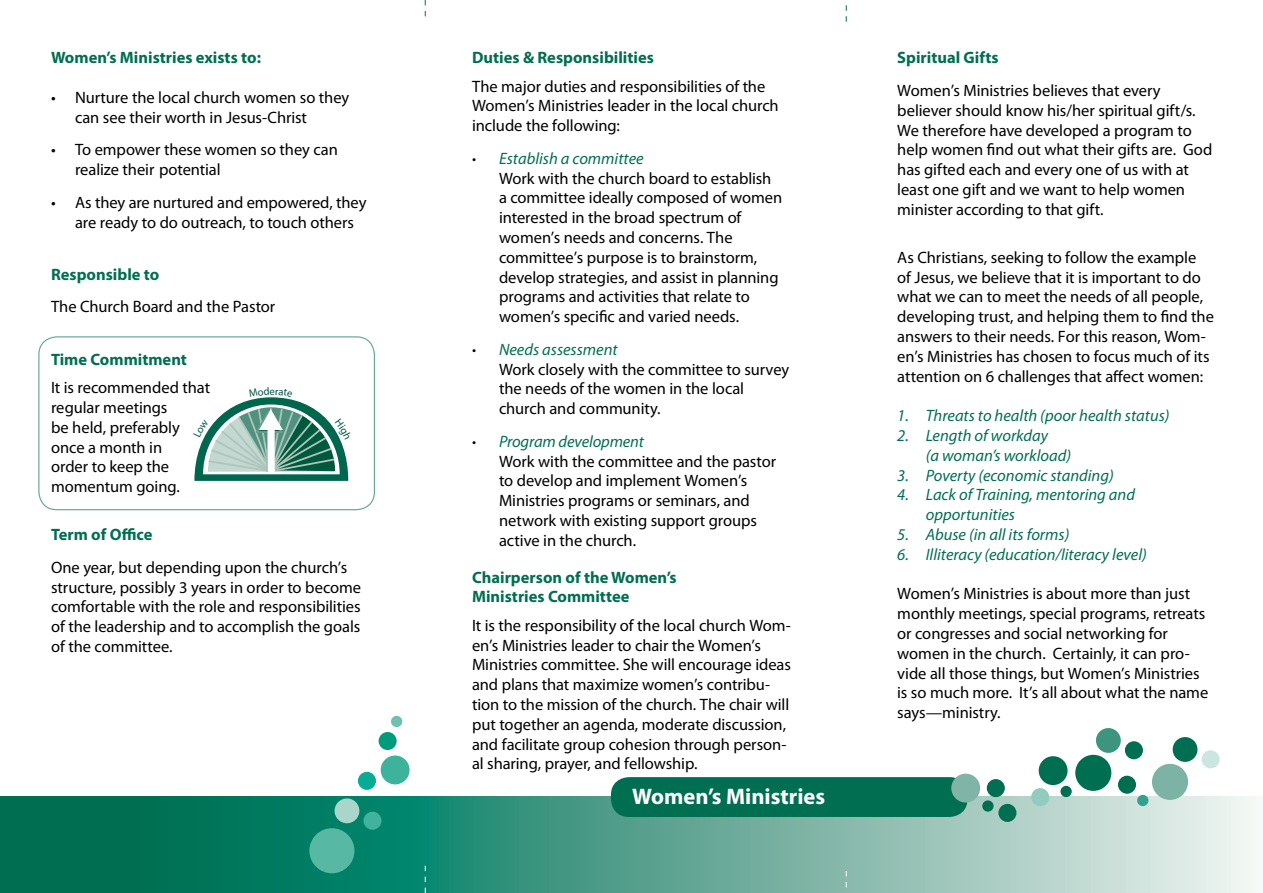
<style>
.page{position:relative;width:1263px;height:893px;background:#fff}
.page>*{position:absolute;margin:0;border:0;box-sizing:border-box;transform-origin:0 0}
.t1{font:700 22.5px "Myriad Pro";color:#fff}
.t2{font:16.5px/19.8px "Myriad Pro";letter-spacing:-.005em;color:#000}
.t3{font:italic 16.5px/19.8px "Myriad Pro";color:#006f51}
.t4{font:700 16.5px/19.8px "Myriad Pro";color:#006f51}
.t5{font:10.65px "Myriad";color:#005747}
.s1{font-weight:300}
.s2{font-style:italic;color:#006f51}
</style>
<div class="page">
<svg style="left:0;top:796px;width:1256px;height:97px;background:#57a390"></svg>
<div style="left:611px;top:777px;width:356px;height:40px;background:#006f51;border-radius:18px"></div>
<div style="left:1039px;top:756px;width:28px;height:29px;background:#006f51;border-radius:50%"></div>
<div style="left:1075px;top:755px;width:36px;height:36px;background:#006f51;border-radius:50%"></div>
<div style="left:1096px;top:728px;width:25px;height:25px;background:#3d9580;border-radius:50%"></div>
<div style="left:1125px;top:741px;width:18px;height:18px;background:#006f51;border-radius:50%"></div>
<div style="left:998px;top:804px;width:18px;height:18px;background:#006f51;border-radius:50%"></div>
<div style="left:1031px;top:788px;width:18px;height:18px;background:#92ccbf;border-radius:50%"></div>
<div style="left:1060px;top:786px;width:12px;height:11px;background:#006f51;border-radius:50%"></div>
<div style="left:951px;top:774px;width:29px;height:28px;background:#7fb4a6;border-radius:50%"></div>
<div style="left:1152px;top:764px;width:36px;height:36px;background:#7cb3a4;border-radius:50%"></div>
<div style="left:1173px;top:737px;width:24px;height:25px;background:#006f51;border-radius:50%"></div>
<svg style="left:1201px;top:750px;width:19px;height:18px"></svg>
<div style="left:987px;top:779px;width:18px;height:18px;background:#006f51;border-radius:50%"></div>
<div style="left:1118px;top:776px;width:18px;height:18px;background:#006f51;border-radius:50%"></div>
<div style="left:1137px;top:795px;width:11px;height:11px;background:#32a18f;border-radius:50%"></div>
<div style="left:982px;top:800px;width:11px;height:12px;background:#006f51;border-radius:50%"></div>
<div style="left:381px;top:755px;width:29px;height:29px;background:#3db29c;border-radius:50%"></div>
<div style="left:309px;top:828px;width:45px;height:45px;background:#57b8a4;border-radius:50%"></div>
<div style="left:335px;top:798px;width:24px;height:25px;background:#a9d6cb;border-radius:50%"></div>
<div style="left:363px;top:812px;width:19px;height:18px;background:#41b39d;border-radius:50%"></div>
<div style="left:358px;top:772px;width:18px;height:18px;background:#06ac94;border-radius:50%"></div>
<div style="left:379px;top:732px;width:18px;height:18px;background:#009b7a;border-radius:50%"></div>
<div style="left:391px;top:716px;width:11px;height:11px;background:#6fc0ae;border-radius:50%"></div>
<svg style="left:425px;top:0;width:1px;height:16px"></svg>
<svg style="left:846px;top:5px;width:1px;height:17px"></svg>
<svg style="left:425px;top:866px;width:1px;height:27px"></svg>
<svg style="left:846px;top:871px;width:1px;height:22px"></svg>
<div style="left:38px;top:336px;width:337px;height:174px;border:1px solid #67a896;border-radius:18px"></div>
<svg style="left:194px;top:397px;width:155px;height:84px"></svg>
<p class="t4" style="left:51px;top:47px;width:211px">Women’s Ministries exists to:</p>
<p class="t2" style="left:75px;top:87px;width:276px;text-indent:-24px">• Nurture the local church women so they can see their worth in Jesus-Christ</p>
<p class="t2" style="left:75px;top:140px;width:264px;text-indent:-24px">• To empower these women so they can realize their potential</p>
<p class="t2" style="left:75px;top:192px;width:293px;text-indent:-24px">• As they are nurtured and empowered, they are ready to do outreach, to touch others</p>
<p class="t4" style="left:51px;top:264px;width:110px">Responsible to</p>
<p class="t2" style="left:51px;top:297px;width:226px">The Church Board and the Pastor</p>
<p class="t4" style="left:51px;top:349px;width:137px">Time Commitment</p>
<p class="t2" style="left:51px;top:377px;width:161px">It is recommended that regular meetings<br>be held, preferably once a month in<br>order to keep the momentum going.</p>
<p class="t4" style="left:51px;top:524px;width:103px">Term of Office</p>
<p class="t2" style="left:51px;top:557px;width:312px">One year, but depending upon the church’s structure, possibly 3 years in order to become comfortable with the role and responsibilities of the leadership and to accomplish the goals of the committee.</p>
<p class="t5" style="left:270px;top:386px;width:7px">e</p>
<p class="t4" style="left:472px;top:47px;width:183px">Duties &amp; Responsibilities</p>
<p class="t2" style="left:472px;top:76px;width:308px">The major duties and responsibilities of the<br>Women’s Ministries leader in the local church include the following:</p>
<p class="t2" style="left:499px;top:148px;width:285px;text-indent:-27px"><span class="s1">•</span> <span class="s2">Establish a committee<br></span>Work with the church board to establish a committee ideally composed of women interested in the broad spectrum of women’s needs and concerns. The committee’s purpose is to brainstorm, develop strategies, and assist in planning programs and activities that relate to women’s specific and varied needs.</p>
<p class="t2" style="left:499px;top:339px;width:292px;text-indent:-27px"><span class="s1">•</span> <span class="s2">Needs assessment<br></span>Work closely with the committee to survey the needs of the women in the local church and community.</p>
<p class="t2" style="left:499px;top:431px;width:279px;text-indent:-27px"><span class="s1">•</span> <span class="s2">Program development<br></span>Work with the committee and the pastor to develop and implement Women’s<br>Ministries programs or seminars, and network with existing support groups active in the church.</p>
<p class="t4" style="left:472px;top:567px;width:206px">Chairperson of the Women’s<br>Ministries Committee</p>
<p class="t2" style="left:472px;top:615px;width:320px">It is the responsibility of the local church Wom&shy;en’s Ministries leader to chair the Women’s Ministries committee. She will encourage ideas and plans that maximize women’s contribu&shy;tion to the mission of the church. The chair will put together an agenda, moderate discussion, and facilitate group cohesion through person&shy;al sharing, prayer, and fellowship.</p>
<h1 class="t1" style="left:632px;top:782px;width:194px">Women’s Ministries</h1>
<p class="t4" style="left:897px;top:47px;width:103px">Spiritual Gifts</p>
<p class="t2" style="left:897px;top:80px;width:317px">Women’s Ministries believes that every believer should know his/her spiritual gift/s.<br>We therefore have developed a program to help women find out what their gifts are. God has gifted each and every one of us with at least one gift and we want to help women minister according to that gift.</p>
<p class="t2" style="left:897px;top:247px;width:318px">As Christians, seeking to follow the example of Jesus, we believe that it is important to do what we can to meet the needs of all people, developing trust, and helping them to find the answers to their needs. For this reason, Wom&shy;en’s Ministries has chosen to focus much of its attention on 6 challenges that affect women:</p>
<p class="t3" style="left:897px;top:406px;width:274px">1. Threats to health (poor health status)</p>
<p class="t3" style="left:926px;top:425px;width:147px;text-indent:-28px">2. Length of workday<br>(a woman’s workload)</p>
<p class="t3" style="left:897px;top:465px;width:218px">3. Poverty (economic standing)</p>
<p class="t3" style="left:926px;top:485px;width:211px;text-indent:-28px">4. Lack of Training, mentoring and opportunities</p>
<p class="t3" style="left:897px;top:524px;width:174px">5. Abuse (in all its forms)</p>
<p class="t3" style="left:897px;top:544px;width:251px">6. Illiteracy (education/literacy level)</p>
<p class="t2" style="left:897px;top:584px;width:313px">Women’s Ministries is about more than just monthly meetings, special programs, retreats or congresses and social networking for women in the church. Certainly, it can pro&shy;vide all those things, but Women’s Ministries is so much more. It’s all about what the name says—ministry.</p>
</div>
